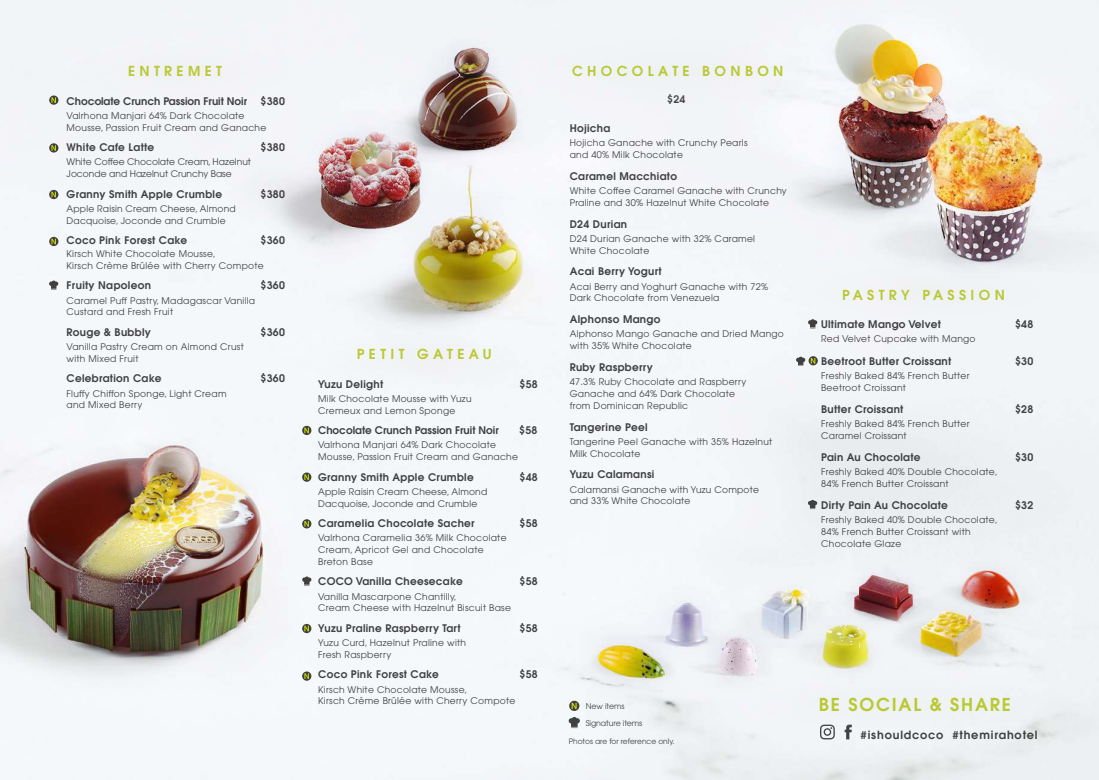
<style>
.page{position:relative;width:1099px;height:780px;background:#fff}
.page>*{position:absolute;margin:0;border:0;box-sizing:border-box;transform-origin:0 0}
.t1{font:600 17.75px "Avant Garde";letter-spacing:.1em;color:#b9c932}
.t2{font:600 13.75px "Avant Garde";letter-spacing:.32em;color:#b9c932}
.t3{font:600 11.25px "Avant Garde";letter-spacing:.075em;color:#404041}
.t4{font:600 10.5px "Avant Garde";letter-spacing:.03em;color:#404041}
.t5{font:600 10.5px "Avant Garde";color:#404041}
.t6{font:9.12px/11.8px "Avant Garde";letter-spacing:.03em;color:#404041}
.t7{font:9.12px/11.8px "Avant Garde";color:#404041}
.t8{font:7.88px/17px "Avant Garde";letter-spacing:-.01em;color:#404041}
.t9{font:7.5px "Avant Garde";color:#404041}
</style>
<div class="page">
<img style="left:0;top:0;width:1098px;height:780px">
<svg style="left:807px;top:319px;width:3px;height:9px"></svg>
<svg style="left:807px;top:499px;width:10px;height:10px"></svg>
<svg style="left:49px;top:280px;width:9px;height:10px"></svg>
<svg style="left:302px;top:576px;width:9px;height:9px"></svg>
<svg style="left:568px;top:716px;width:12px;height:12px"></svg>
<svg style="left:569px;top:700px;width:10px;height:11px"></svg>
<svg style="left:571px;top:702px;width:5px;height:7px"></svg>
<svg style="left:49px;top:95px;width:9px;height:10px"></svg>
<svg style="left:51px;top:97px;width:5px;height:6px"></svg>
<svg style="left:302px;top:426px;width:9px;height:9px"></svg>
<svg style="left:304px;top:427px;width:5px;height:6px"></svg>
<svg style="left:302px;top:472px;width:9px;height:9px"></svg>
<svg style="left:304px;top:474px;width:5px;height:6px"></svg>
<svg style="left:302px;top:519px;width:9px;height:9px"></svg>
<svg style="left:304px;top:521px;width:5px;height:5px"></svg>
<svg style="left:808px;top:356px;width:9px;height:9px"></svg>
<svg style="left:795px;top:356px;width:20px;height:10px"></svg>
<svg style="left:302px;top:624px;width:9px;height:9px"></svg>
<svg style="left:304px;top:625px;width:5px;height:6px"></svg>
<svg style="left:302px;top:671px;width:9px;height:9px"></svg>
<svg style="left:304px;top:673px;width:5px;height:6px"></svg>
<svg style="left:49px;top:143px;width:9px;height:9px"></svg>
<svg style="left:51px;top:145px;width:5px;height:6px"></svg>
<svg style="left:49px;top:190px;width:9px;height:9px"></svg>
<svg style="left:51px;top:192px;width:5px;height:5px"></svg>
<img style="left:728px;top:675px;width:348px;height:62px">
<svg style="left:49px;top:237px;width:9px;height:9px"></svg>
<svg style="left:51px;top:239px;width:5px;height:5px"></svg>
<div style="left:56px;top:39px;width:243px;height:62px;background:#f2f5f8"></div>
<div style="left:523px;top:32px;width:304px;height:77px;background:#f3f5f9"></div>
<div style="left:285px;top:328px;width:40px;height:62px;background:#f4f8fb"></div>
<img style="left:809px;top:259px;width:243px;height:62px">
<div style="left:96px;top:32px;width:162px;height:80px;background:#f2f4f8"></div>
<div style="left:325px;top:315px;width:203px;height:79px;background:#f2f6f9"></div>
<div style="left:540px;top:32px;width:280px;height:80px;background:#f1f4f7"></div>
<div style="left:810px;top:256px;width:231px;height:80px;background:#f1f4f7"></div>
<div style="left:786px;top:663px;width:259px;height:84px;background:#f0f3f6"></div>
<h2 class="t2" style="left:128px;top:64px;width:95px">ENTREMET</h2>
<p class="t5" style="left:67px;top:96px;width:182px">Chocolate Crunch Passion Fruit Noir</p>
<p class="t4" style="left:260px;top:96px;width:26px">$380</p>
<p class="t6" style="left:67px;top:110px;width:201px">Valrhona Manjari 64% Dark Chocolate<br>Mousse, Passion Fruit Cream and Ganache</p>
<p class="t4" style="left:67px;top:142px;width:89px">White Cafe Latte</p>
<p class="t4" style="left:260px;top:142px;width:26px">$380</p>
<p class="t7" style="left:67px;top:157px;width:186px">White Coffee Chocolate Cream, Hazelnut<br>Joconde and Hazelnut Crunchy Base</p>
<p class="t4" style="left:67px;top:189px;width:157px">Granny Smith Apple Crumble</p>
<p class="t4" style="left:260px;top:189px;width:26px">$380</p>
<p class="t6" style="left:67px;top:203px;width:171px">Apple Raisin Cream Cheese, Almond<br>Dacquoise, Joconde and Crumble</p>
<p class="t4" style="left:67px;top:235px;width:122px">Coco Pink Forest Cake</p>
<p class="t4" style="left:260px;top:235px;width:26px">$360</p>
<p class="t6" style="left:67px;top:248px;width:199px">Kirsch White Chocolate Mousse,<br>Kirsch Crème Brûlée with Cherry Compote</p>
<p class="t4" style="left:67px;top:280px;width:86px">Fruity Napoleon</p>
<p class="t4" style="left:260px;top:280px;width:26px">$360</p>
<p class="t6" style="left:67px;top:295px;width:190px">Caramel Puff Pastry, Madagascar Vanilla<br>Custard and Fresh Fruit</p>
<p class="t4" style="left:67px;top:327px;width:86px">Rouge &amp; Bubbly</p>
<p class="t4" style="left:260px;top:327px;width:26px">$360</p>
<p class="t6" style="left:67px;top:341px;width:179px">Vanilla Pastry Cream on Almond Crust with Mixed Fruit</p>
<p class="t4" style="left:67px;top:373px;width:96px">Celebration Cake</p>
<p class="t4" style="left:260px;top:373px;width:26px">$360</p>
<p class="t6" style="left:67px;top:388px;width:161px">Fluffy Chiffon Sponge, Light Cream and Mixed Berry</p>
<h2 class="t2" style="left:357px;top:347px;width:136px">PETIT GATEAU</h2>
<p class="t4" style="left:318px;top:378px;width:66px">Yuzu Delight</p>
<p class="t4" style="left:519px;top:378px;width:20px">$58</p>
<p class="t6" style="left:318px;top:393px;width:155px">Milk Chocolate Mousse with Yuzu<br>Cremeux and Lemon Sponge</p>
<p class="t5" style="left:318px;top:425px;width:182px">Chocolate Crunch Passion Fruit Noir</p>
<p class="t4" style="left:519px;top:425px;width:20px">$58</p>
<p class="t6" style="left:318px;top:440px;width:201px">Valrhona Manjari 64% Dark Chocolate<br>Mousse, Passion Fruit Cream and Ganache</p>
<p class="t4" style="left:318px;top:471px;width:157px">Granny Smith Apple Crumble</p>
<p class="t4" style="left:519px;top:471px;width:20px">$48</p>
<p class="t6" style="left:318px;top:486px;width:171px">Apple Raisin Cream Cheese, Almond<br>Dacquoise, Joconde and Crumble</p>
<p class="t4" style="left:318px;top:518px;width:158px">Caramelia Chocolate Sacher</p>
<p class="t4" style="left:519px;top:518px;width:20px">$58</p>
<p class="t6" style="left:318px;top:532px;width:190px">Valrhona Caramelia 36% Milk Chocolate<br>Cream, Apricot Gel and Chocolate<br>Breton Base</p>
<p class="t4" style="left:318px;top:576px;width:146px">COCO Vanilla Cheesecake</p>
<p class="t4" style="left:519px;top:576px;width:20px">$58</p>
<p class="t6" style="left:318px;top:591px;width:194px">Vanilla Mascarpone Chantilly,<br>Cream Cheese with Hazelnut Biscuit Base</p>
<p class="t4" style="left:318px;top:623px;width:144px">Yuzu Praline Raspberry Tart</p>
<p class="t4" style="left:519px;top:623px;width:20px">$58</p>
<p class="t6" style="left:318px;top:637px;width:149px">Yuzu Curd, Hazelnut Praline with<br>Fresh Raspberry</p>
<p class="t4" style="left:318px;top:669px;width:122px">Coco Pink Forest Cake</p>
<p class="t4" style="left:519px;top:669px;width:20px">$58</p>
<p class="t6" style="left:318px;top:684px;width:199px">Kirsch White Chocolate Mousse,<br>Kirsch Crème Brûlée with Cherry Compote</p>
<h2 class="t2" style="left:572px;top:64px;width:213px">CHOCOLATE BONBON</h2>
<p class="t4" style="left:667px;top:94px;width:20px">$24</p>
<p class="t4" style="left:569px;top:123px;width:42px">Hojicha</p>
<p class="t6" style="left:569px;top:138px;width:179px">Hojicha Ganache with Crunchy Pearls and 40% Milk Chocolate</p>
<p class="t4" style="left:569px;top:171px;width:109px">Caramel Macchiato</p>
<p class="t6" style="left:569px;top:185px;width:218px">White Coffee Caramel Ganache with Crunchy<br>Praline and 30% Hazelnut White Chocolate</p>
<p class="t4" style="left:569px;top:218px;width:59px">D24 Durian</p>
<p class="t6" style="left:569px;top:233px;width:187px">D24 Durian Ganache with 32% Caramel<br>White Chocolate</p>
<p class="t4" style="left:569px;top:266px;width:93px">Acai Berry Yogurt</p>
<p class="t6" style="left:569px;top:281px;width:200px">Acai Berry and Yoghurt Ganache with 72%<br>Dark Chocolate from Venezuela</p>
<p class="t4" style="left:569px;top:314px;width:92px">Alphonso Mango</p>
<p class="t6" style="left:569px;top:329px;width:216px">Alphonso Mango Ganache and Dried Mango with 35% White Chocolate</p>
<p class="t4" style="left:569px;top:362px;width:85px">Ruby Raspberry</p>
<p class="t6" style="left:569px;top:376px;width:178px">47.3% Ruby Chocolate and Raspberry<br>Ganache and 64% Dark Chocolate from Dominican Republic</p>
<p class="t4" style="left:569px;top:421px;width:79px">Tangerine Peel</p>
<p class="t6" style="left:569px;top:436px;width:204px">Tangerine Peel Ganache with 35% Hazelnut<br>Milk Chocolate</p>
<p class="t4" style="left:569px;top:469px;width:86px">Yuzu Calamansi</p>
<p class="t6" style="left:569px;top:484px;width:191px">Calamansi Ganache with Yuzu Compote and 33% White Chocolate</p>
<p class="t8" style="left:585px;top:698px;width:58px">New items<br>Signature items</p>
<p class="t9" style="left:568px;top:738px;width:107px">Photos are for reference only.</p>
<h2 class="t2" style="left:842px;top:288px;width:164px">PASTRY PASSION</h2>
<p class="t4" style="left:821px;top:319px;width:121px">Ultimate Mango Velvet</p>
<p class="t4" style="left:1015px;top:319px;width:20px">$48</p>
<p class="t6" style="left:821px;top:334px;width:156px">Red Velvet Cupcake with Mango</p>
<p class="t4" style="left:821px;top:355px;width:132px">Beetroot Butter Croissant</p>
<p class="t4" style="left:1015px;top:355px;width:20px">$30</p>
<p class="t6" style="left:821px;top:370px;width:150px">Freshly Baked 84% French Butter<br>Beetroot Croissant</p>
<p class="t4" style="left:821px;top:404px;width:84px">Butter Croissant</p>
<p class="t4" style="left:1015px;top:404px;width:20px">$28</p>
<p class="t6" style="left:821px;top:418px;width:150px">Freshly Baked 84% French Butter<br>Caramel Croissant</p>
<p class="t4" style="left:821px;top:452px;width:101px">Pain Au Chocolate</p>
<p class="t4" style="left:1015px;top:452px;width:20px">$30</p>
<p class="t6" style="left:821px;top:466px;width:178px">Freshly Baked 40% Double Chocolate,<br>84% French Butter Croissant</p>
<p class="t4" style="left:821px;top:500px;width:128px">Dirty Pain Au Chocolate</p>
<p class="t4" style="left:1015px;top:500px;width:20px">$32</p>
<p class="t6" style="left:821px;top:515px;width:178px">Freshly Baked 40% Double Chocolate,<br>84% French Butter Croissant with<br>Chocolate Glaze</p>
<h1 class="t1" style="left:818px;top:695px;width:194px">BE SOCIAL &amp; SHARE</h1>
<p class="t3" style="left:860px;top:729px;width:178px">#ishouldcoco #themirahotel</p>
</div>
